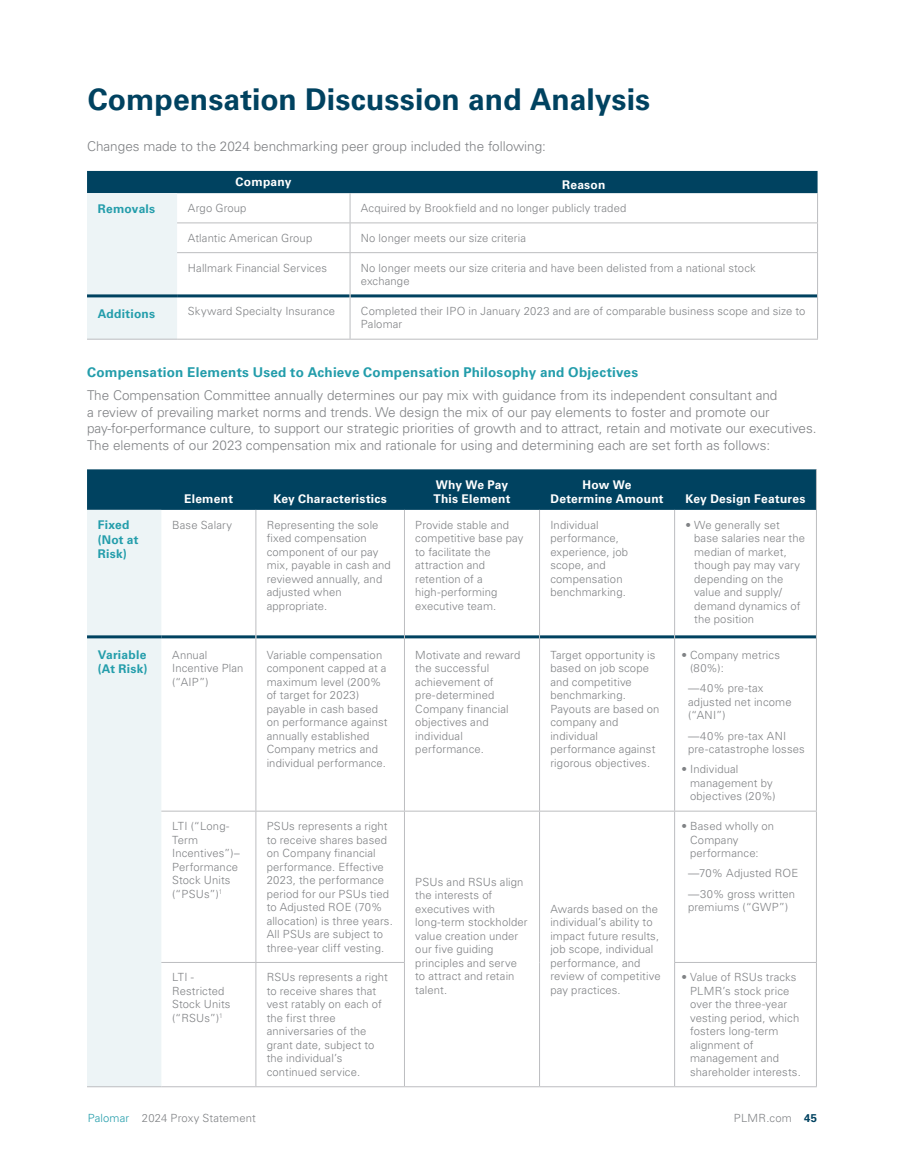
<style>
.page{position:relative;width:905px;height:1175px;background:#fff}
.page>*{position:absolute;margin:0;border:0;box-sizing:border-box;transform-origin:0 0}
.t1{font:700 30px "Univers LT Std";letter-spacing:.005em;color:#004260}
.t2{font:300 13.5px/16.5px "Univers LT Std";color:#808285}
.t3{font:700 13.5px "Univers LT Std";letter-spacing:.015em;color:#239dab}
.t4{font:700 12px/14.2px "Univers LT Std";letter-spacing:.02em;color:#fff}
.t5{font:700 12px/14.2px "Univers LT Std";letter-spacing:.02em;color:#239dab}
.t6{font:300 11.25px/13.5px "Univers LT Std";letter-spacing:.01em;color:#808285}
.s1{color:#239dab}
.s2{font-weight:700;color:#004260}
</style>
<div class="page">
<svg style="left:87px;top:171px;width:731px;height:168px"></svg>
<hr style="left:350px;top:253px;width:1px;height:43px;background:#bcbdc0">
<hr style="left:817px;top:253px;width:1px;height:43px;background:#bcbdc0">
<hr style="left:350px;top:296px;width:1px;height:43px;background:#bcbdc0">
<hr style="left:817px;top:296px;width:1px;height:43px;background:#bcbdc0">
<hr style="left:177px;top:222px;width:173px;height:1px;background:#bcbdc0">
<hr style="left:350px;top:222px;width:468px;height:1px;background:#bcbdc0">
<hr style="left:177px;top:252px;width:173px;height:1px;background:#bcbdc0">
<hr style="left:350px;top:252px;width:468px;height:1px;background:#bcbdc0">
<hr style="left:87px;top:339px;width:90px;height:1px;background:#bcbdc0">
<hr style="left:177px;top:339px;width:173px;height:1px;background:#bcbdc0">
<hr style="left:350px;top:339px;width:468px;height:1px;background:#bcbdc0">
<div style="left:87px;top:469px;width:729px;height:41px;background:#004260"></div>
<div style="left:87px;top:510px;width:74px;height:576px;background:#edf4f6"></div>
<hr style="left:87px;top:635px;width:74px;height:3px;background:#004260">
<hr style="left:161px;top:635px;width:94px;height:3px;background:#004260">
<hr style="left:256px;top:635px;width:148px;height:3px;background:#004260">
<hr style="left:405px;top:635px;width:134px;height:3px;background:#004260">
<hr style="left:540px;top:635px;width:134px;height:3px;background:#004260">
<hr style="left:675px;top:635px;width:141px;height:3px;background:#004260">
<hr style="left:161px;top:810px;width:95px;height:1px;background:#bcbdc0">
<hr style="left:256px;top:810px;width:148px;height:1px;background:#bcbdc0">
<hr style="left:404px;top:810px;width:135px;height:1px;background:#bcbdc0">
<hr style="left:539px;top:810px;width:135px;height:1px;background:#bcbdc0">
<hr style="left:674px;top:810px;width:142px;height:1px;background:#bcbdc0">
<hr style="left:161px;top:962px;width:95px;height:1px;background:#bcbdc0">
<hr style="left:256px;top:962px;width:149px;height:1px;background:#bcbdc0">
<hr style="left:674px;top:962px;width:142px;height:1px;background:#bcbdc0">
<hr style="left:255px;top:510px;width:1px;height:127px;background:#bcbdc0">
<hr style="left:404px;top:510px;width:1px;height:127px;background:#bcbdc0">
<hr style="left:539px;top:510px;width:1px;height:127px;background:#bcbdc0">
<hr style="left:674px;top:510px;width:1px;height:127px;background:#bcbdc0">
<hr style="left:255px;top:637px;width:1px;height:173px;background:#bcbdc0">
<hr style="left:404px;top:637px;width:1px;height:173px;background:#bcbdc0">
<hr style="left:539px;top:637px;width:1px;height:173px;background:#bcbdc0">
<hr style="left:674px;top:637px;width:1px;height:173px;background:#bcbdc0">
<hr style="left:255px;top:811px;width:1px;height:151px;background:#bcbdc0">
<hr style="left:404px;top:811px;width:1px;height:151px;background:#bcbdc0">
<hr style="left:539px;top:811px;width:1px;height:151px;background:#bcbdc0">
<hr style="left:539px;top:962px;width:1px;height:124px;background:#bcbdc0">
<hr style="left:674px;top:811px;width:1px;height:151px;background:#bcbdc0">
<hr style="left:255px;top:962px;width:1px;height:124px;background:#bcbdc0">
<hr style="left:404px;top:962px;width:1px;height:124px;background:#bcbdc0">
<hr style="left:674px;top:962px;width:1px;height:124px;background:#bcbdc0">
<hr style="left:816px;top:469px;width:1px;height:41px;background:#bcbdc0">
<hr style="left:816px;top:510px;width:1px;height:127px;background:#bcbdc0">
<hr style="left:816px;top:637px;width:1px;height:173px;background:#bcbdc0">
<hr style="left:816px;top:811px;width:1px;height:151px;background:#bcbdc0">
<hr style="left:816px;top:962px;width:1px;height:124px;background:#bcbdc0">
<hr style="left:87px;top:1086px;width:74px;height:1px;background:#bcbdc0">
<hr style="left:404px;top:1086px;width:135px;height:1px;background:#bcbdc0">
<hr style="left:539px;top:1086px;width:135px;height:1px;background:#bcbdc0">
<hr style="left:161px;top:1086px;width:95px;height:1px;background:#bcbdc0">
<hr style="left:256px;top:1086px;width:148px;height:1px;background:#bcbdc0">
<hr style="left:674px;top:1086px;width:142px;height:1px;background:#bcbdc0">
<p class="t1" style="left:88px;top:81px;width:564px">Compensation Discussion and Analysis</p>
<p class="t2" style="left:87px;top:138px;width:460px">Changes made to the 2024 benchmarking peer group included the following:</p>
<p class="t4" style="left:236px;top:175px;width:57px">Company</p>
<p class="t4" style="left:562px;top:177px;width:45px">Reason</p>
<p class="t5" style="left:98px;top:201px;width:59px">Removals</p>
<p class="t6" style="left:188px;top:201px;width:60px">Argo Group</p>
<p class="t6" style="left:361px;top:201px;width:267px">Acquired by Brookfield and no longer publicly traded</p>
<p class="t6" style="left:188px;top:231px;width:126px">Atlantic American Group</p>
<p class="t6" style="left:361px;top:231px;width:167px">No longer meets our size criteria</p>
<p class="t6" style="left:188px;top:261px;width:141px">Hallmark Financial Services</p>
<p class="t6" style="left:361px;top:261px;width:396px">No longer meets our size criteria and have been delisted from a national stock exchange</p>
<p class="t5" style="left:98px;top:307px;width:59px">Additions</p>
<p class="t6" style="left:188px;top:304px;width:149px">Skyward Specialty Insurance</p>
<p class="t6" style="left:361px;top:304px;width:446px">Completed their IPO in January 2023 and are of comparable business scope and size to<br>Palomar</p>
<p class="t3" style="left:87px;top:364px;width:552px">Compensation Elements Used to Achieve Compensation Philosophy and Objectives</p>
<p class="t2" style="left:87px;top:387px;width:731px">The Compensation Committee annually determines our pay mix with guidance from its independent consultant and<br>a review of prevailing market norms and trends. We design the mix of our pay elements to foster and promote our pay-for-performance culture, to support our strategic priorities of growth and to attract, retain and motivate our executives.<br>The elements of our 2023 compensation mix and rationale for using and determining each are set forth as follows:</p>
<p class="t4" style="left:184px;top:492px;width:50px">Element</p>
<p class="t4" style="left:273px;top:492px;width:115px">Key Characteristics</p>
<p class="t4" style="left:433px;top:477px;width:79px">Why We Pay<br>This Element</p>
<p class="t4" style="left:550px;top:477px;width:115px;text-align:center">How We<br>Determine Amount</p>
<p class="t4" style="left:685px;top:492px;width:121px">Key Design Features</p>
<p class="t5" style="left:98px;top:518px;width:42px">Fixed (Not at<br>Risk)</p>
<p class="t6" style="left:172px;top:518px;width:61px">Base Salary</p>
<p class="t6" style="left:267px;top:518px;width:126px">Representing the sole fixed compensation component of our pay mix, payable in cash and reviewed annually, and adjusted when appropriate.</p>
<p class="t6" style="left:415px;top:518px;width:110px">Provide stable and competitive base pay to facilitate the attraction and retention of a high-performing executive team.</p>
<p class="t6" style="left:550px;top:518px;width:79px">Individual performance, experience, job scope, and compensation benchmarking.</p>
<p class="t6" style="left:694px;top:518px;width:112px;text-indent:-9px">• We generally set base salaries near the median of market, though pay may vary depending on the value and supply/ demand dynamics of the position</p>
<p class="t5" style="left:98px;top:648px;width:51px">Variable (At Risk)</p>
<p class="t6" style="left:172px;top:648px;width:73px">Annual<br>Incentive Plan (“AIP”)</p>
<p class="t6" style="left:267px;top:648px;width:122px">Variable compensation component capped at a maximum level (200% of target for 2023) payable in cash based on performance against annually established<br>Company metrics and individual performance.</p>
<p class="t6" style="left:415px;top:648px;width:106px">Motivate and reward the successful achievement of pre-determined<br>Company financial objectives and individual performance.</p>
<p class="t6" style="left:550px;top:648px;width:111px">Target opportunity is based on job scope and competitive benchmarking.<br>Payouts are based on company and individual performance against rigorous objectives.</p>
<p class="t6" style="left:690px;top:648px;width:91px;text-indent:-9px">• Company metrics (80%):</p>
<p class="t6" style="left:688px;top:681px;width:105px">—40% pre-tax adjusted net income (“ANI”)</p>
<p class="t6" style="left:688px;top:729px;width:118px">—40% pre-tax ANI pre-catastrophe losses</p>
<p class="t6" style="left:690px;top:762px;width:87px;text-indent:-9px">• Individual management by objectives (20%)</p>
<p class="t6" style="left:172px;top:819px;width:69px">LTI (“Long-<br>Term<br>Incentives”)–<br>Performance<br>Stock Units (“PSUs”)<sup>1</sup></p>
<p class="t6" style="left:267px;top:819px;width:128px">PSUs represents a right to receive shares based on Company financial performance. Effective<br>2023, the performance period for our PSUs tied to Adjusted ROE (70% allocation) is three years.<br>All PSUs are subject to three-year cliff vesting.</p>
<p class="t6" style="left:690px;top:819px;width:86px;text-indent:-9px">• Based wholly on<br>Company performance:</p>
<p class="t6" style="left:688px;top:866px;width:112px">—70% Adjusted ROE</p>
<p class="t6" style="left:688px;top:887px;width:108px">—30% gross written premiums (“GWP”)</p>
<p class="t6" style="left:415px;top:874px;width:114px">PSUs and RSUs align the interests of executives with long-term stockholder value creation under our five guiding principles and serve to attract and retain talent.</p>
<p class="t6" style="left:550px;top:901px;width:112px">Awards based on the individual’s ability to impact future results, job scope, individual performance, and review of competitive pay practices.</p>
<p class="t6" style="left:172px;top:970px;width:60px">LTI -<br>Restricted<br>Stock Units (“RSUs”)<sup>1</sup></p>
<p class="t6" style="left:267px;top:970px;width:123px">RSUs represents a right to receive shares that vest ratably on each of the first three anniversaries of the grant date, subject to the individual’s continued service.</p>
<p class="t6" style="left:690px;top:970px;width:112px;text-indent:-9px">• Value of RSUs tracks<br>PLMR’s stock price over the three-year vesting period, which fosters long-term alignment of management and shareholder interests.</p>
<p class="t6" style="left:88px;top:1111px;width:169px"><span class="s1">Palomar</span> 2024 Proxy Statement</p>
<p class="t6" style="left:734px;top:1111px;width:85px">PLMR.com <span class="s2">45</span></p>
</div>
